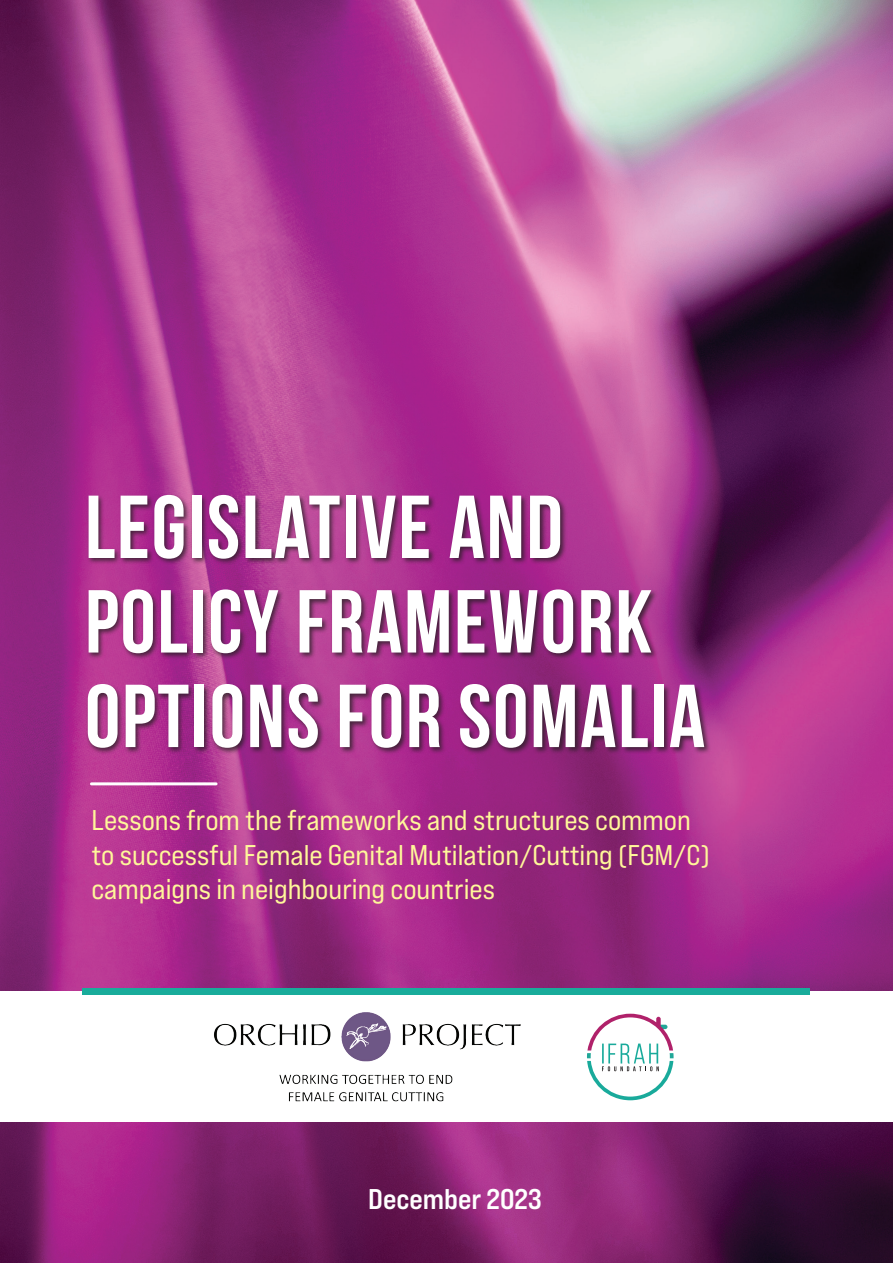
<style>
.page{position:relative;width:893px;height:1263px;background:#fff}
.page>*{position:absolute;margin:0;border:0;box-sizing:border-box;transform-origin:0 0}
.t1{font:89.1px/94.5px "Bebas Neue";letter-spacing:.02em;color:#fff}
.t2{font:expanded 28.5px/34.5px "Bebas Neue Pro";color:#fff79a}
.t3{font:700 expanded 28.5px "Bebas Neue Pro";color:#fff}
</style>
<div class="page">
<img style="left:0;top:0;width:893px;height:1263px">
<div style="left:0;top:991px;width:893px;height:131px;background:#fff"></div>
<svg style="left:587px;top:1014px;width:87px;height:86px"></svg>
<img style="left:214px;top:1012px;width:307px;height:90px">
<div style="left:86px;top:494px;width:625px;height:261px;background:#231f20;opacity:.75"></div>
<hr style="left:91px;top:782px;width:125px;height:3px;background:#fff">
<div style="left:83px;top:988px;width:727px;height:6px;background:#19ac9b"></div>
<h1 class="t1" style="left:85px;top:479px;width:622px">LEGISLATIVE AND<br>POLICY FRAMEWORK<br>OPTIONS FOR SOMALIA</h1>
<p class="t2" style="left:91px;top:803px;width:620px">Lessons from the frameworks and structures common to successful Female Genital Mutilation/Cutting (FGM/C) campaigns in neighbouring countries</p>
<p class="t3" style="left:368px;top:1181px;width:175px">December 2023</p>
</div>
